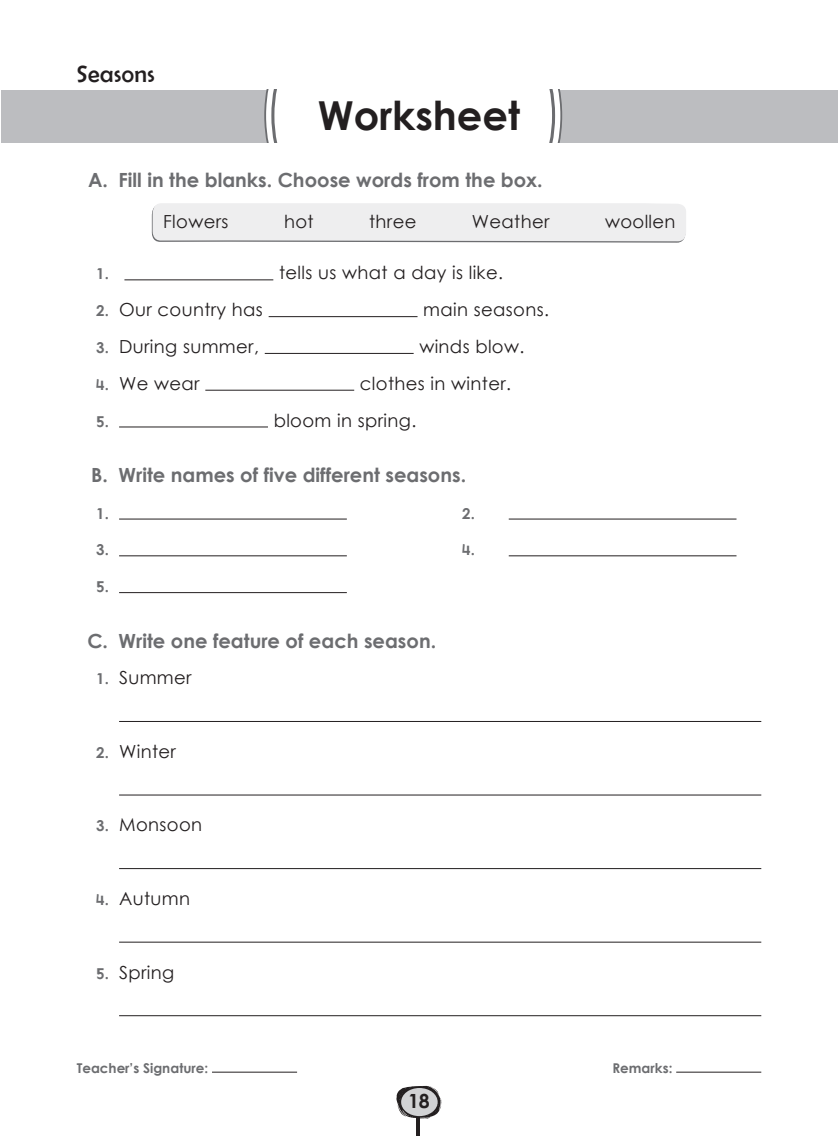
<style>
.page{position:relative;width:838px;height:1136px;background:#fff}
.page>*{position:absolute;margin:0;border:0;box-sizing:border-box;transform-origin:0 0}
.Rubric{font:39.9px "Century Gothic Bold New";color:#231f20}
.Chapter_heading{font:24px "Berlin Sans FB";letter-spacing:.02em;color:#231f20}
.Rubric-2{font:19.5px "Century Gothic Bold New";color:#6c6d70}
.t1{font:19.5px "Century Gothic Bold New";color:#231f20}
.Sub_rubric{font:18px "Century Gothic Regular New";letter-spacing:.02em;color:#231f20}
.Sub_rubric-2{font:15px "Century Gothic Bold New";color:#6c6d70}
.t2{font:13.5px "Century Gothic Bold New";color:#6c6d70}
.s1{font-family:"Century Gothic Bold New";font-size:15px;color:#6c6d70}
</style>
<div class="page">
<hr style="left:416px;top:1113px;width:4px;height:22px;background:#231f20">
<svg style="left:396px;top:1085px;width:46px;height:33px"></svg>
<div style="left:401px;top:1087px;width:36px;height:28px;background:#d1d2d4;border-radius:50%"></div>
<hr style="left:212px;top:1071px;width:85px;height:1px;background:#231f20">
<hr style="left:676px;top:1071px;width:85px;height:1px;background:#231f20">
<div style="left:151px;top:203px;width:535px;height:40px;background:#eeeeef"></div>
<hr style="left:124px;top:279px;width:149px;height:1px;background:#231f20">
<hr style="left:269px;top:316px;width:148px;height:1px;background:#231f20">
<hr style="left:265px;top:353px;width:148px;height:1px;background:#231f20">
<hr style="left:205px;top:390px;width:149px;height:1px;background:#231f20">
<hr style="left:119px;top:426px;width:149px;height:1px;background:#231f20">
<hr style="left:119px;top:518px;width:228px;height:1px;background:#231f20">
<hr style="left:509px;top:518px;width:227px;height:1px;background:#231f20">
<hr style="left:119px;top:555px;width:228px;height:1px;background:#231f20">
<hr style="left:509px;top:555px;width:227px;height:1px;background:#231f20">
<hr style="left:119px;top:592px;width:228px;height:1px;background:#231f20">
<hr style="left:119px;top:721px;width:642px;height:1px;background:#231f20">
<hr style="left:119px;top:794px;width:642px;height:1px;background:#231f20">
<hr style="left:119px;top:868px;width:642px;height:1px;background:#231f20">
<hr style="left:119px;top:941px;width:642px;height:1px;background:#231f20">
<hr style="left:119px;top:1015px;width:642px;height:1px;background:#231f20">
<div style="left:1px;top:90px;width:837px;height:52px;background:#bcbdc0"></div>
<div style="left:264px;top:90px;width:298px;height:52px;background:#fff"></div>
<p class="Chapter_heading" style="left:77px;top:60px;width:80px">Seasons</p>
<p class="Rubric" style="left:318px;top:85px;width:203px">Worksheet</p>
<p class="Rubric-2" style="left:88px;top:165px;width:456px">A. Fill in the blanks. Choose words from the box.</p>
<p class="Sub_rubric" style="left:163px;top:209px;width:67px">Flowers</p>
<p class="Sub_rubric" style="left:284px;top:209px;width:31px">hot</p>
<p class="Sub_rubric" style="left:369px;top:209px;width:49px">three</p>
<p class="Sub_rubric" style="left:472px;top:209px;width:79px">Weather</p>
<p class="Sub_rubric" style="left:605px;top:209px;width:72px">woollen</p>
<p class="Sub_rubric-2" style="left:96px;top:262px;width:14px">1.</p>
<p class="Sub_rubric" style="left:279px;top:260px;width:225px">tells us what a day is like.</p>
<p class="Sub_rubric" style="left:96px;top:297px;width:168px"><span class="s1">2.</span> Our country has</p>
<p class="Sub_rubric" style="left:423px;top:297px;width:127px">main seasons.</p>
<p class="Sub_rubric" style="left:96px;top:334px;width:164px"><span class="s1">3.</span> During summer,</p>
<p class="Sub_rubric" style="left:419px;top:334px;width:107px">winds blow.</p>
<p class="Sub_rubric" style="left:96px;top:370px;width:105px"><span class="s1">4.</span> We wear</p>
<p class="Sub_rubric" style="left:360px;top:370px;width:153px">clothes in winter.</p>
<p class="Sub_rubric-2" style="left:96px;top:410px;width:14px">5.</p>
<p class="Sub_rubric" style="left:274px;top:407px;width:144px">bloom in spring.</p>
<p class="Rubric-2" style="left:91px;top:460px;width:376px">B. Write names of five different seasons.</p>
<p class="Sub_rubric-2" style="left:96px;top:502px;width:14px">1.</p>
<p class="Sub_rubric-2" style="left:462px;top:502px;width:14px">2.</p>
<p class="Sub_rubric-2" style="left:96px;top:538px;width:14px">3.</p>
<p class="Sub_rubric-2" style="left:462px;top:538px;width:14px">4.</p>
<p class="Sub_rubric-2" style="left:96px;top:575px;width:14px">5.</p>
<p class="Rubric-2" style="left:87px;top:625px;width:350px">C. Write one feature of each season.</p>
<p class="Sub_rubric" style="left:96px;top:665px;width:97px"><span class="s1">1.</span> Summer</p>
<p class="Sub_rubric" style="left:96px;top:738px;width:81px"><span class="s1">2.</span> Winter</p>
<p class="Sub_rubric" style="left:96px;top:812px;width:108px"><span class="s1">3.</span> Monsoon</p>
<p class="Sub_rubric" style="left:96px;top:885px;width:95px"><span class="s1">4.</span> Autumn</p>
<p class="Sub_rubric" style="left:96px;top:959px;width:80px"><span class="s1">5.</span> Spring</p>
<p class="t2" style="left:77px;top:1057px;width:133px">Teacher’s Signature:</p>
<p class="t2" style="left:612px;top:1057px;width:61px">Remarks:</p>
<p class="t1" style="left:408px;top:1085px;width:23px">18</p>
</div>
